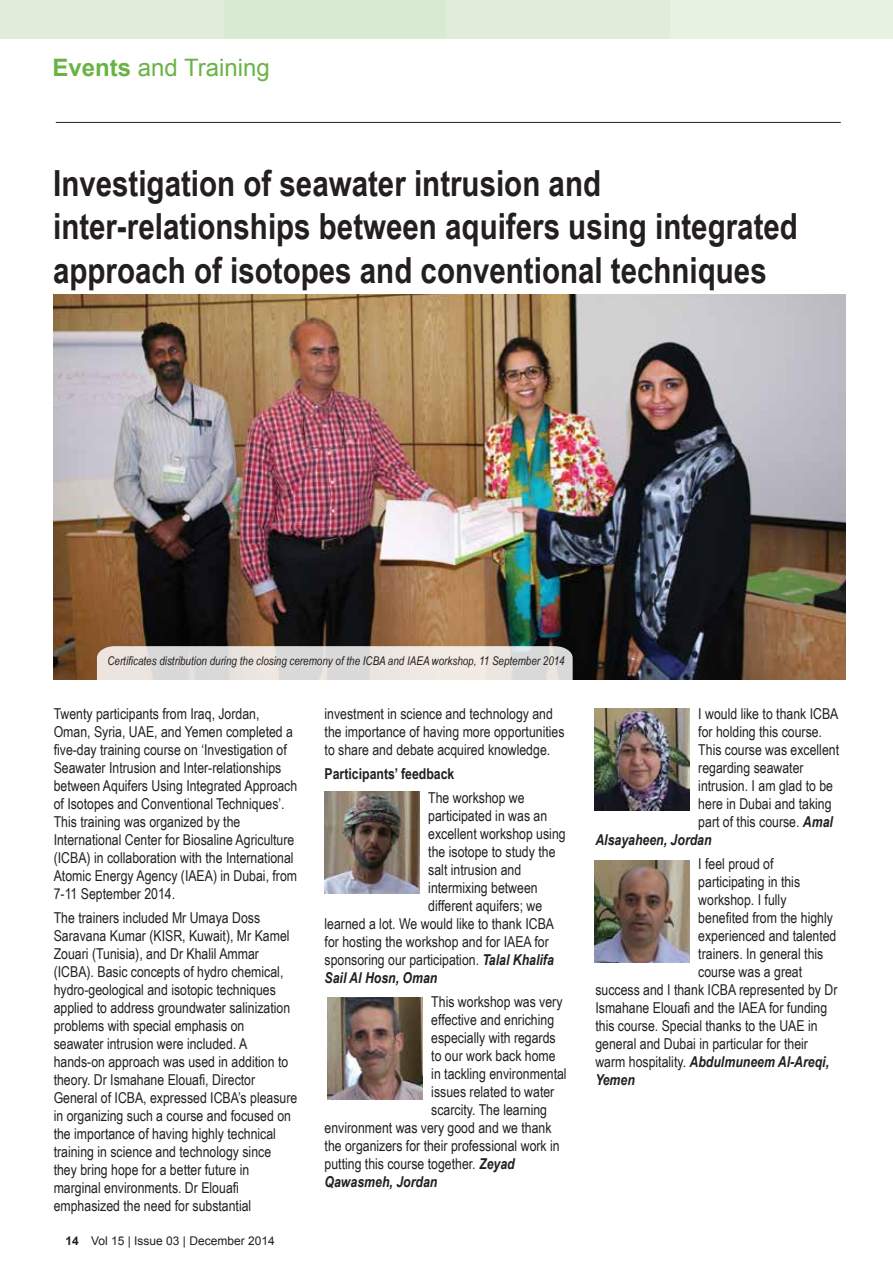
<style>
.page{position:relative;width:893px;height:1263px;background:#fff}
.page>*{position:absolute;margin:0;border:0;box-sizing:border-box;transform-origin:0 0}
.t1{font:700 36px/43.2px "Arial Narrow";color:#231f20}
.t2{font:24px "Arial";color:#69b345}
.t3{font:15px/18px "Arial Narrow";color:#231f20}
.t4{font:italic 700 15px "Arial Narrow";color:#231f20}
.t5{font:700 15px "Arial Narrow";color:#231f20}
.t6{font:italic 12px "Arial Narrow";color:#231f20}
.t7{font:12px "Arial";color:#231f20}
.s1{font-weight:700}
.s2{font-weight:700;font-style:italic}
.s3{font-weight:400;font-style:normal}
</style>
<div class="page">
<hr style="left:56px;top:122px;width:785px;height:1px;background:#231f20">
<div style="left:668px;top:0;width:225px;height:39px;background:#e7f2e3"></div>
<div style="left:219px;top:0;width:234px;height:39px;background:#d9ead2"></div>
<div style="left:446px;top:0;width:224px;height:39px;background:#e0edda"></div>
<div style="left:0;top:0;width:223px;height:39px;background:#e0edda"></div>
<img style="left:325px;top:792px;width:94px;height:102px">
<img style="left:328px;top:997px;width:94px;height:102px">
<img style="left:53px;top:294px;width:793px;height:385px">
<img style="left:595px;top:708px;width:94px;height:102px">
<img style="left:595px;top:861px;width:94px;height:102px">
<svg style="left:97px;top:646px;width:476px;height:33px;background:#e2dedb"></svg>
<h2 class="t2" style="left:52px;top:52px;width:219px"><span class="s1">Events</span> and Training</h2>
<h1 class="t1" style="left:53px;top:160px;width:746px">Investigation of seawater intrusion and inter-relationships between aquifers using integrated approach of isotopes and conventional techniques</h1>
<p class="t6" style="left:107px;top:652px;width:459px">Certificates distribution during the closing ceremony of the ICBA and IAEA workshop, 11 September 2014</p>
<p class="t3" style="left:54px;top:704px;width:245px">Twenty participants from Iraq, Jordan, Oman, Syria, UAE, and Yemen completed a five-day training course on ‘Investigation of Seawater Intrusion and Inter-relationships between Aquifers Using Integrated Approach of Isotopes and Conventional Techniques’.<br>This training was organized by the International Center for Biosaline Agriculture (ICBA) in collaboration with the International Atomic Energy Agency (IAEA) in Dubai, from 7-11 September 2014.</p>
<p class="t3" style="left:54px;top:908px;width:245px">The trainers included Mr Umaya Doss Saravana Kumar (KISR, Kuwait), Mr Kamel Zouari (Tunisia), and Dr Khalil Ammar (ICBA). Basic concepts of hydro chemical, hydro-geological and isotopic techniques applied to address groundwater salinization problems with special emphasis on seawater intrusion were included. A hands-on approach was used in addition to theory. Dr Ismahane Elouafi, Director General of ICBA, expressed ICBA’s pleasure in organizing such a course and focused on the importance of having highly technical training in science and technology since they bring hope for a better future in marginal environments. Dr Elouafi emphasized the need for substantial</p>
<p class="t7" style="left:65px;top:1233px;width:211px"><span class="s1">14</span> Vol 15 | Issue 03 | December 2014</p>
<p class="t3" style="left:325px;top:704px;width:241px">investment in science and technology and the importance of having more opportunities to share and debate acquired knowledge.</p>
<p class="t5" style="left:325px;top:762px;width:131px">Participants’ feedback</p>
<p class="t3" style="left:428px;top:788px;width:98px">The workshop we</p>
<p class="t3" style="left:428px;top:806px;width:120px">participated in was an</p>
<p class="t3" style="left:428px;top:824px;width:139px">excellent workshop using</p>
<p class="t3" style="left:428px;top:842px;width:129px">the isotope to study the</p>
<p class="t3" style="left:428px;top:860px;width:94px">salt intrusion and</p>
<p class="t3" style="left:428px;top:878px;width:111px">intermixing between</p>
<p class="t3" style="left:428px;top:896px;width:115px">different aquifers; we</p>
<p class="t3" style="left:325px;top:914px;width:231px">learned a lot. We would like to thank ICBA</p>
<p class="t3" style="left:325px;top:932px;width:226px">for hosting the workshop and for IAEA for</p>
<p class="t3" style="left:325px;top:950px;width:231px">sponsoring our participation. <span class="s2">Talal Khalifa</span></p>
<p class="t4" style="left:325px;top:966px;width:114px">Sail Al Hosn, Oman</p>
<p class="t3" style="left:431px;top:992px;width:133px">This workshop was very</p>
<p class="t3" style="left:431px;top:1010px;width:124px">effective and enriching</p>
<p class="t3" style="left:431px;top:1028px;width:126px">especially with regards</p>
<p class="t3" style="left:431px;top:1046px;width:126px">to our work back home</p>
<p class="t3" style="left:431px;top:1064px;width:137px">in tackling environmental</p>
<p class="t3" style="left:431px;top:1082px;width:125px">issues related to water</p>
<p class="t3" style="left:431px;top:1100px;width:117px">scarcity. The learning</p>
<p class="t3" style="left:325px;top:1118px;width:228px">environment was very good and we thank</p>
<p class="t3" style="left:325px;top:1136px;width:237px">the organizers for their professional work in</p>
<p class="t3" style="left:325px;top:1154px;width:192px">putting this course together. <span class="s2">Zeyad</span></p>
<p class="t4" style="left:325px;top:1170px;width:114px">Qawasmeh, Jordan</p>
<p class="t3" style="left:698px;top:704px;width:142px">I would like to thank ICBA</p>
<p class="t3" style="left:698px;top:722px;width:125px">for holding this course.</p>
<p class="t3" style="left:698px;top:740px;width:142px">This course was excellent</p>
<p class="t3" style="left:698px;top:758px;width:107px">regarding seawater</p>
<p class="t3" style="left:698px;top:776px;width:136px">intrusion. I am glad to be</p>
<p class="t3" style="left:698px;top:794px;width:135px">here in Dubai and taking</p>
<p class="t3" style="left:698px;top:812px;width:136px">part of this course. <span class="s2">Amal</span></p>
<p class="t4" style="left:595px;top:828px;width:118px">Alsayaheen, Jordan</p>
<p class="t3" style="left:698px;top:854px;width:77px">I feel proud of</p>
<p class="t3" style="left:698px;top:872px;width:103px">participating in this</p>
<p class="t3" style="left:698px;top:890px;width:90px">workshop. I fully</p>
<p class="t3" style="left:698px;top:908px;width:136px">benefited from the highly</p>
<p class="t3" style="left:698px;top:926px;width:140px">experienced and talented</p>
<p class="t3" style="left:698px;top:944px;width:127px">trainers. In general this</p>
<p class="t3" style="left:698px;top:962px;width:105px">course was a great</p>
<p class="t3" style="left:595px;top:980px;width:244px">success and I thank ICBA represented by Dr</p>
<p class="t3" style="left:595px;top:998px;width:233px">Ismahane Elouafi and the IAEA for funding</p>
<p class="t3" style="left:595px;top:1016px;width:224px">this course. Special thanks to the UAE in</p>
<p class="t3" style="left:595px;top:1034px;width:214px">general and Dubai in particular for their</p>
<p class="t4" style="left:595px;top:1050px;width:235px"><span class="s3">warm hospitality.</span> Abdulmuneem Al-Areqi,</p>
<p class="t4" style="left:595px;top:1068px;width:41px">Yemen</p>
</div>
